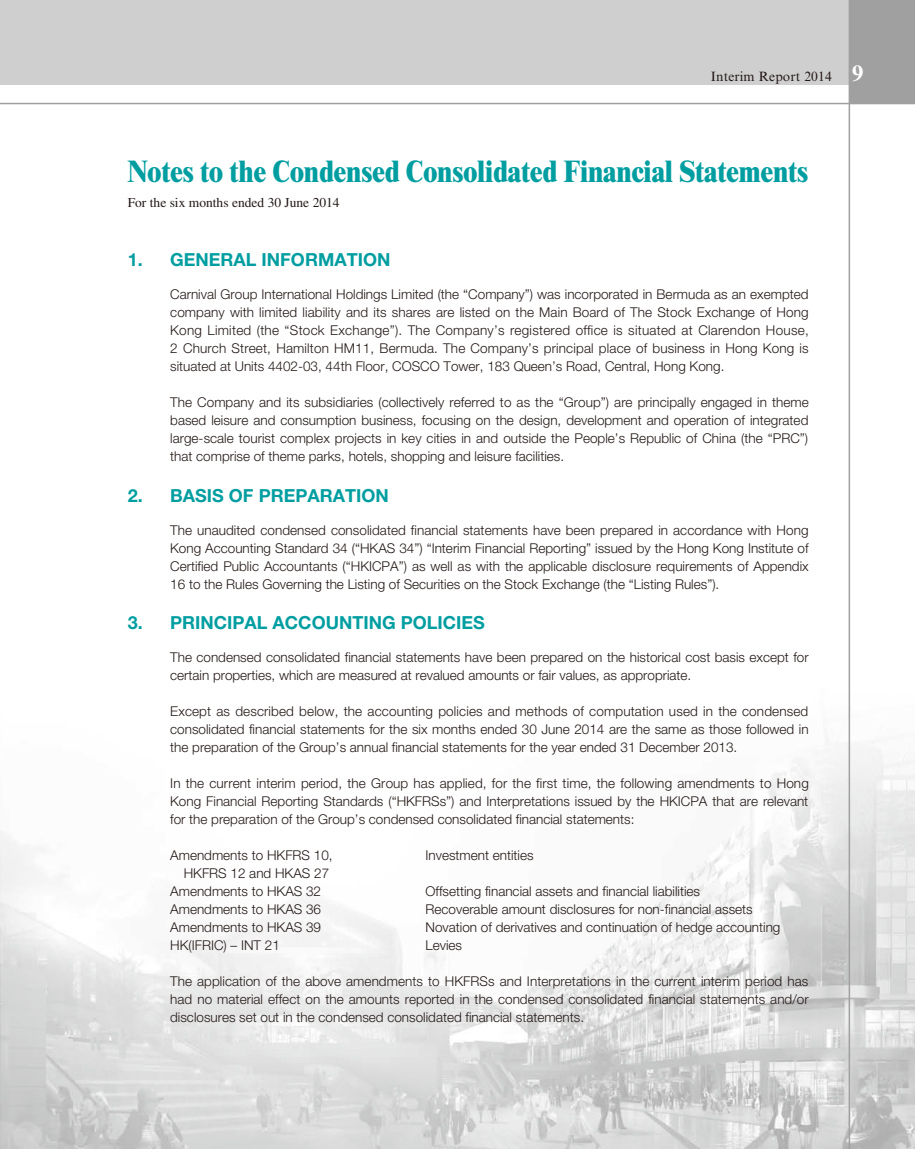
<style>
.page{position:relative;width:915px;height:1149px;background:#fff}
.page>*{position:absolute;margin:0;border:0;box-sizing:border-box;transform-origin:0 0}
.t1{font:800 30px "Times LT Std";letter-spacing:-.005em;color:#009ea1;scale:.86 1}
.t2{font:700 22.5px "Times New Roman MT Std";color:#fff}
.t3{font:700 18px "Helvetica Neue LT Std";color:#009ea1}
.t4{font:300 13.5px/18px "Helvetica Neue LT Std";color:#231916;text-align:justify}
.t5{font:13.5px "Times LT Std";color:#231916}
.t6{font:13.5px "Times New Roman MT Std";letter-spacing:.01em;color:#231916}
</style>
<div class="page">
<img style="left:0;top:102px;width:914px;height:1046px">
<div style="left:0;top:0;width:914px;height:85px;background:#cfcfd0"></div>
<hr style="left:848px;top:0;width:1px;height:1148px;background:#a0a0a1">
<hr style="left:0;top:103px;width:914px;height:1px;background:#a0a0a1">
<div style="left:849px;top:0;width:65px;height:103px;background:#a0a0a1"></div>
<p class="t6" style="left:710px;top:68px;width:122px">Interim Report 2014</p>
<h2 class="t2" style="left:851px;top:59px;width:13px">9</h2>
<h1 class="t1" style="left:128px;top:153px;width:792px">Notes to the Condensed Consolidated Financial Statements</h1>
<p class="t5" style="left:128px;top:195px;width:213px">For the six months ended 30 June 2014</p>
<h3 class="t3" style="left:128px;top:248px;width:264px">1. GENERAL INFORMATION</h3>
<p class="t4" style="left:170px;top:285px;width:640px">Carnival Group International Holdings Limited (the “Company”) was incorporated in Bermuda as an exempted company with limited liability and its shares are listed on the Main Board of The Stock Exchange of Hong Kong Limited (the “Stock Exchange”). The Company’s registered office is situated at Clarendon House, 2 Church Street, Hamilton HM11, Bermuda. The Company’s principal place of business in Hong Kong is situated at Units 4402-03, 44th Floor, COSCO Tower, 183 Queen’s Road, Central, Hong Kong.</p>
<p class="t4" style="left:170px;top:393px;width:640px">The Company and its subsidiaries (collectively referred to as the “Group”) are principally engaged in theme based leisure and consumption business, focusing on the design, development and operation of integrated large-scale tourist complex projects in key cities in and outside the People’s Republic of China (the “PRC”) that comprise of theme parks, hotels, shopping and leisure facilities.</p>
<h3 class="t3" style="left:128px;top:484px;width:262px">2. BASIS OF PREPARATION</h3>
<p class="t4" style="left:170px;top:520px;width:639px">The unaudited condensed consolidated financial statements have been prepared in accordance with Hong Kong Accounting Standard 34 (“HKAS 34”) “Interim Financial Reporting” issued by the Hong Kong Institute of Certified Public Accountants (“HKICPA”) as well as with the applicable disclosure requirements of Appendix 16 to the Rules Governing the Listing of Securities on the Stock Exchange (the “Listing Rules”).</p>
<h3 class="t3" style="left:128px;top:611px;width:358px">3. PRINCIPAL ACCOUNTING POLICIES</h3>
<p class="t4" style="left:170px;top:647px;width:639px">The condensed consolidated financial statements have been prepared on the historical cost basis except for certain properties, which are measured at revalued amounts or fair values, as appropriate.</p>
<p class="t4" style="left:170px;top:701px;width:639px">Except as described below, the accounting policies and methods of computation used in the condensed consolidated financial statements for the six months ended 30 June 2014 are the same as those followed in the preparation of the Group’s annual financial statements for the year ended 31 December 2013.</p>
<p class="t4" style="left:170px;top:773px;width:640px">In the current interim period, the Group has applied, for the first time, the following amendments to Hong Kong Financial Reporting Standards (“HKFRSs”) and Interpretations issued by the HKICPA that are relevant for the preparation of the Group’s condensed consolidated financial statements:</p>
<p class="t4" style="left:170px;top:845px;width:164px">Amendments to HKFRS 10,</p>
<p class="t4" style="left:425px;top:845px;width:109px">Investment entities</p>
<p class="t4" style="left:170px;top:863px;width:160px;text-indent:14px">HKFRS 12 and HKAS 27<br>Amendments to HKAS 32</p>
<p class="t4" style="left:425px;top:881px;width:276px">Offsetting financial assets and financial liabilities</p>
<p class="t4" style="left:170px;top:899px;width:152px">Amendments to HKAS 36</p>
<p class="t4" style="left:425px;top:899px;width:328px">Recoverable amount disclosures for non-financial assets</p>
<p class="t4" style="left:170px;top:917px;width:152px">Amendments to HKAS 39</p>
<p class="t4" style="left:425px;top:917px;width:356px">Novation of derivatives and continuation of hedge accounting</p>
<p class="t4" style="left:170px;top:935px;width:111px">HK(IFRIC) – INT 21</p>
<p class="t4" style="left:425px;top:935px;width:38px">Levies</p>
<p class="t4" style="left:170px;top:971px;width:639px">The application of the above amendments to HKFRSs and Interpretations in the current interim period has had no material effect on the amounts reported in the condensed consolidated financial statements and/or disclosures set out in the condensed consolidated financial statements.</p>
</div>
